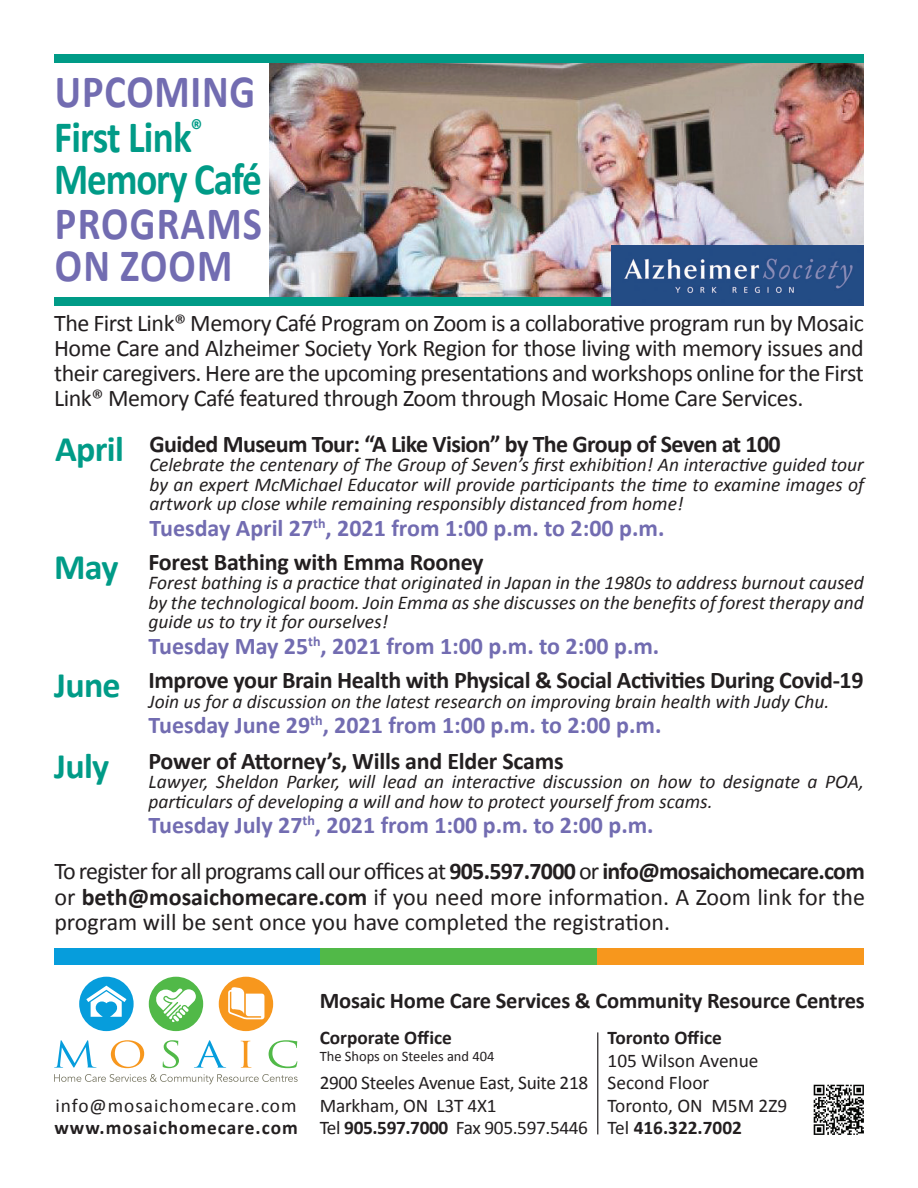
<style>
.page{position:relative;width:918px;height:1188px;background:#fff}
.page>*{position:absolute;margin:0;border:0;box-sizing:border-box;transform-origin:0 0}
.t1{font:700 46.5px/42px "Calibri";letter-spacing:.025em;color:#726cb1;scale:.87 1}
.t2{font:700 45px/42px "Calibri";letter-spacing:-.03em;color:#009b87;scale:.87 1}
.t3{font:24px/24.8px "Calibri";letter-spacing:-.02em;color:#231f20;text-align:justify}
.t4{font:700 24px/34.3px "Calibri";letter-spacing:-.02em;color:#231f20}
.t5{font:700 24px/34.3px "Calibri";letter-spacing:-.01em;color:#726cb1}
.t6{font:24px/25.5px "Calibri";color:#231f20}
.t7{font:700 22.5px "Calibri";letter-spacing:-.01em;color:#231f20}
.t8{font:italic 19.5px/19.5px "Calibri";color:#231f20;text-align:justify}
.t9{font:19.35px/22.5px "Calibri";letter-spacing:-.01em;color:#231f20}
.t10{font:700 19.35px "Calibri";color:#231f20}
.t11{font:19.35px "Calibri";letter-spacing:.05em;color:#231f20}
.t12{font:700 19.35px "Calibri";letter-spacing:.05em;color:#231f20}
.t13{font:14.55px "Calibri";color:#231f20}
.s1{font-size:36px;color:#009b87}
.s2{color:#231f20}
.s3{color:#726cb1}
.s4{font-weight:700;color:#726cb1}
.s5{font-weight:700}
</style>
<div class="page">
<img style="left:270px;top:63px;width:594px;height:234px">
<div style="left:54px;top:54px;width:810px;height:9px;background:#009b87"></div>
<div style="left:54px;top:297px;width:810px;height:9px;background:#009b87"></div>
<img style="left:613px;top:247px;width:249px;height:57px">
<div style="left:611px;top:245px;width:253px;height:61px;border:1px solid #284b86"></div>
<div style="left:79px;top:977px;width:55px;height:54px;background:#069ddc;border-radius:50%"></div>
<div style="left:219px;top:977px;width:54px;height:54px;background:#f7971d;border-radius:50%"></div>
<div style="left:149px;top:977px;width:54px;height:54px;background:#51b948;border-radius:50%"></div>
<svg style="left:86px;top:986px;width:40px;height:31px"></svg>
<svg style="left:155px;top:988px;width:41px;height:34px"></svg>
<svg style="left:228px;top:987px;width:36px;height:32px"></svg>
<svg style="left:54px;top:1074px;width:244px;height:10px"></svg>
<svg style="left:54px;top:1040px;width:43px;height:28px"></svg>
<svg style="left:111px;top:1040px;width:33px;height:28px"></svg>
<svg style="left:163px;top:1040px;width:16px;height:28px"></svg>
<svg style="left:194px;top:1040px;width:32px;height:28px"></svg>
<svg style="left:241px;top:1041px;width:11px;height:27px"></svg>
<svg style="left:269px;top:1040px;width:28px;height:28px"></svg>
<img style="left:813px;top:1084px;width:51px;height:51px">
<hr style="left:597px;top:1032px;width:1px;height:102px;background:#231f20">
<div style="left:54px;top:948px;width:266px;height:17px;background:#069ddc"></div>
<div style="left:320px;top:948px;width:278px;height:17px;background:#51b948"></div>
<div style="left:598px;top:948px;width:266px;height:17px;background:#f7971d"></div>
<h1 class="t1" style="left:55px;top:71px;width:232px">UPCOMING</h1>
<h2 class="t2" style="left:54px;top:116px;width:240px">First Link<sup>®<br></sup>Memory Café</h2>
<h1 class="t1" style="left:55px;top:203px;width:239px">PROGRAMS<br>ON ZOOM</h1>
<p class="t3" style="left:54px;top:311px;width:811px">The First Link® Memory Café Program on Zoom is a collaborative program run by Mosaic Home Care and Alzheimer Society York Region for those living with memory issues and their caregivers. Here are the upcoming presentations and workshops online for the First Link® Memory Café featured through Zoom through Mosaic Home Care Services.</p>
<p class="t4" style="left:55px;top:426px;width:727px"><span class="s1">April</span> Guided Museum Tour: “A Like Vision” by The Group of Seven at 100</p>
<p class="t8" style="left:150px;top:454px;width:716px">Celebrate the centenary of The Group of Seven’s first exhibition! An interactive guided tour by an expert McMichael Educator will provide participants the time to examine images of artwork up close while remaining responsibly distanced from home!</p>
<p class="t5" style="left:54px;top:510px;width:612px;text-indent:95px">Tuesday April 27<sup>th</sup>, 2021 from 1:00 p.m. to 2:00 p.m.<br><span class="s1">May</span> <span class="s2">Forest Bathing with Emma Rooney</span></p>
<p class="t8" style="left:148px;top:572px;width:717px">Forest bathing is a practice that originated in Japan in the 1980s to address burnout caused by the technological boom. Join Emma as she discusses on the benefits of forest therapy and guide us to try it for ourselves!</p>
<p class="t4" style="left:54px;top:629px;width:811px;text-indent:94px"><span class="s3">Tuesday May 25</span><sup>th</sup><span class="s3">, 2021 from 1:00 p.m. to 2:00 p.m.<br></span><span class="s1">June</span> Improve your Brain Health with Physical &amp; Social Activities During Covid-19</p>
<p class="t8" style="left:148px;top:691px;width:682px">Join us for a discussion on the latest research on improving brain health with Judy Chu.</p>
<p class="t5" style="left:54px;top:708px;width:609px;line-height:35.4px;text-indent:94px">Tuesday June 29<sup>th</sup>, 2021 from 1:00 p.m. to 2:00 p.m.<br><span class="s1">July</span> <span class="s2">Power of Attorney’s, Wills and Elder Scams</span></p>
<p class="t8" style="left:148px;top:771px;width:717px">Lawyer, Sheldon Parker, will lead an interactive discussion on how to designate a POA, particulars of developing a will and how to protect yourself from scams.</p>
<p class="t3" style="left:54px;top:802px;width:812px;line-height:46px;text-indent:94px"><span class="s4">Tuesday July 27</span><sup>th</sup><span class="s4">, 2021 from 1:00 p.m. to 2:00 p.m.<br></span>To register for all programs call our offices at <span class="s5">905.597.7000</span> or <span class="s5">info@mosaichomecare.com</span></p>
<p class="t6" style="left:54px;top:884px;width:812px">or <span class="s5">beth@mosaichomecare.com</span> if you need more information. A Zoom link for the program will be sent once you have completed the registration.</p>
<p class="t11" style="left:56px;top:1093px;width:243px">info@mosaichomecare.com</p>
<p class="t12" style="left:54px;top:1115px;width:245px">www.mosaichomecare.com</p>
<p class="t7" style="left:320px;top:986px;width:547px">Mosaic Home Care Services &amp; Community Resource Centres</p>
<p class="t10" style="left:320px;top:1026px;width:134px">Corporate Office</p>
<p class="t13" style="left:320px;top:1047px;width:176px">The Shops on Steeles and 404</p>
<p class="t9" style="left:320px;top:1072px;width:270px">2900 Steeles Avenue East, Suite 218<br>Markham, ON L3T 4X1<br>Tel <span class="s5">905.597.7000</span> Fax 905.597.5446</p>
<p class="t10" style="left:608px;top:1026px;width:116px">Toronto Office</p>
<p class="t9" style="left:608px;top:1049px;width:181px">105 Wilson Avenue<br>Second Floor<br>Toronto, ON M5M 2Z9<br>Tel <span class="s5">416.322.7002</span></p>
</div>
